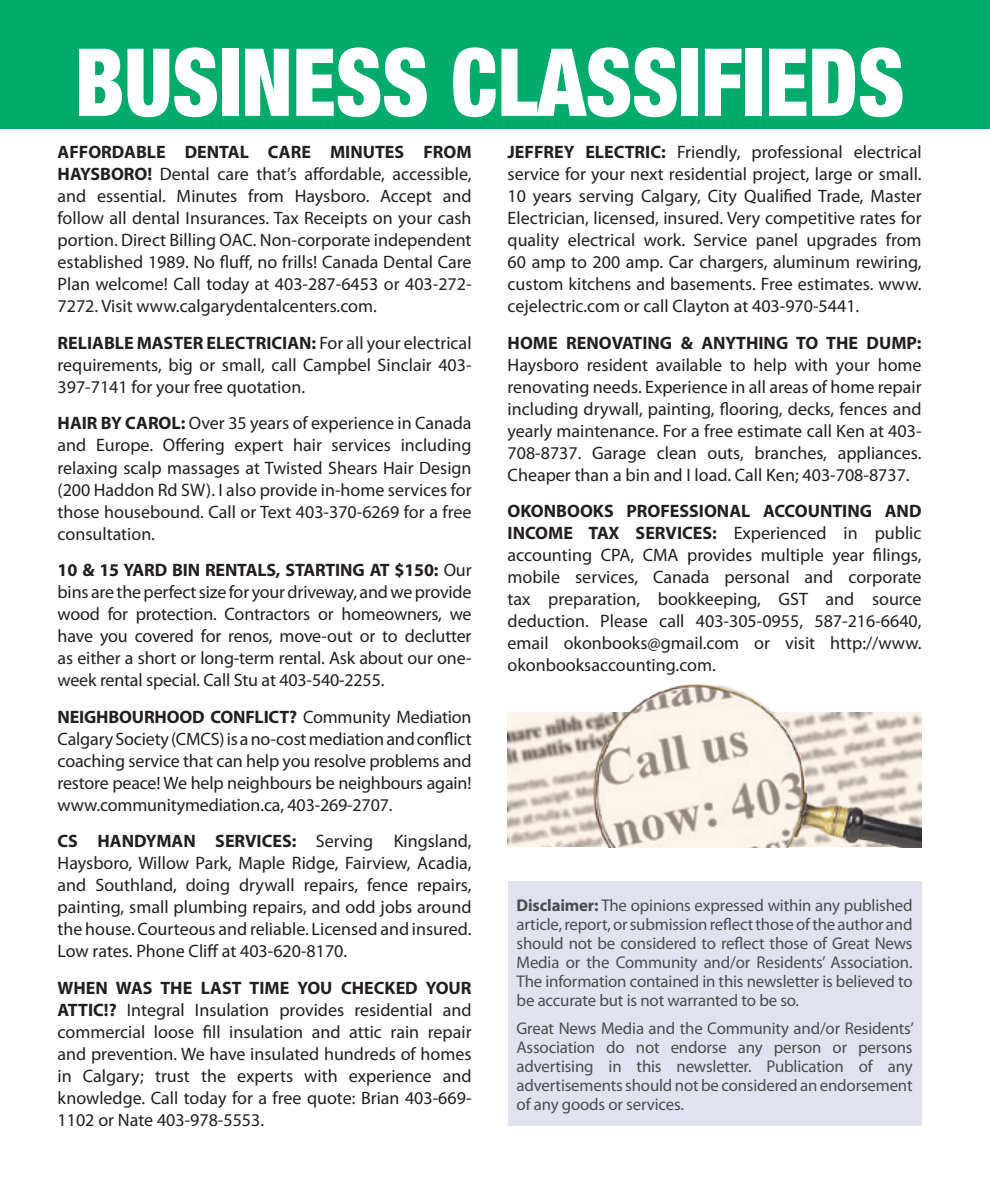
<style>
.page{position:relative;width:990px;height:1188px;background:#fff}
.page>*{position:absolute;margin:0;border:0;box-sizing:border-box;transform-origin:0 0}
.t1{font:900 condensed 94px "Helvetica Neue LT Std";color:#fff;scale:.92 1}
.Body_text{font:18px/22px "Myriad Pro";color:#231f20;text-align:justify}
.Body_text-2{font:17px/19px "Myriad Pro";letter-spacing:-.01em;color:#4b4c4d;text-align:justify}
.s1{font-weight:700}
</style>
<div class="page">
<div style="left:0;top:0;width:990px;height:129px;background:#00ab6b"></div>
<img style="left:508px;top:712px;width:74px;height:135px">
<img style="left:582px;top:684px;width:340px;height:163px">
<div style="left:508px;top:881px;width:414px;height:245px;background:#e0e2f0"></div>
<p class="t1" style="left:75px;top:24px;width:903px">BUSINESS CLASSIFIEDS</p>
<p class="Body_text" style="left:58px;top:141px;width:416px"><span class="s1">AFFORDABLE DENTAL CARE MINUTES FROM HAYSBORO!</span> Dental care that’s affordable, accessible, and essential. Minutes from Haysboro. Accept and follow all dental Insurances. Tax Receipts on your cash portion. Direct Billing OAC. Non-corporate independent established 1989. No fluff, no frills! Canada Dental Care Plan welcome! Call today at 403-287-6453 or 403-272- 7272. Visit www.calgarydentalcenters.com.</p>
<p class="Body_text" style="left:58px;top:332px;width:416px"><span class="s1">RELIABLE MASTER ELECTRICIAN:</span> For all your electrical requirements, big or small, call Campbel Sinclair 403- 397-7141 for your free quotation.</p>
<p class="Body_text" style="left:58px;top:412px;width:416px"><span class="s1">HAIR BY CAROL:</span> Over 35 years of experience in Canada and Europe. Offering expert hair services including relaxing scalp massages at Twisted Shears Hair Design (200 Haddon Rd SW). I also provide in-home services for those housebound. Call or Text 403-370-6269 for a free consultation.</p>
<p class="Body_text" style="left:58px;top:559px;width:416px"><span class="s1">10 &amp; 15 YARD BIN RENTALS, STARTING AT $150:</span> Our bins are the perfect size for your driveway, and we provide wood for protection. Contractors or homeowners, we have you covered for renos, move-out or to declutter as either a short or long-term rental. Ask about our one&shy;week rental special. Call Stu at 403-540-2255.</p>
<p class="Body_text" style="left:58px;top:705px;width:416px"><span class="s1">NEIGHBOURHOOD CONFLICT?</span> Community Mediation Calgary Society (CMCS) is a no-cost mediation and conflict coaching service that can help you resolve problems and restore peace! We help neighbours be neighbours again! www.communitymediation.ca, 403-269-2707.</p>
<p class="Body_text" style="left:58px;top:830px;width:416px"><span class="s1">CS HANDYMAN SERVICES:</span> Serving Kingsland, Haysboro, Willow Park, Maple Ridge, Fairview, Acadia, and Southland, doing drywall repairs, fence repairs, painting, small plumbing repairs, and odd jobs around the house. Courteous and reliable. Licensed and insured.<br>Low rates. Phone Cliff at 403-620-8170.</p>
<p class="Body_text" style="left:58px;top:977px;width:416px"><span class="s1">WHEN WAS THE LAST TIME YOU CHECKED YOUR ATTIC!?</span> Integral Insulation provides residential and commercial loose fill insulation and attic rain repair and prevention. We have insulated hundreds of homes in Calgary; trust the experts with experience and knowledge. Call today for a free quote: Brian 403-669- 1102 or Nate 403-978-5553.</p>
<p class="Body_text" style="left:508px;top:141px;width:416px"><span class="s1">JEFFREY ELECTRIC:</span> Friendly, professional electrical service for your next residential project, large or small.<br>10 years serving Calgary, City Qualified Trade, Master Electrician, licensed, insured. Very competitive rates for quality electrical work. Service panel upgrades from 60 amp to 200 amp. Car chargers, aluminum rewiring, custom kitchens and basements. Free estimates. www. cejelectric.com or call Clayton at 403-970-5441.</p>
<p class="Body_text" style="left:508px;top:331px;width:416px"><span class="s1">HOME RENOVATING &amp; ANYTHING TO THE DUMP:<br></span>Haysboro resident available to help with your home renovating needs. Experience in all areas of home repair including drywall, painting, flooring, decks, fences and yearly maintenance. For a free estimate call Ken at 403- 708-8737. Garage clean outs, branches, appliances.<br>Cheaper than a bin and I load. Call Ken; 403-708-8737.</p>
<p class="Body_text" style="left:508px;top:500px;width:416px"><span class="s1">OKONBOOKS PROFESSIONAL ACCOUNTING AND INCOME TAX SERVICES:</span> Experienced in public accounting CPA, CMA provides multiple year filings, mobile services, Canada personal and corporate tax preparation, bookkeeping, GST and source deduction. Please call 403-305-0955, 587-216-6640, email okonbooks@gmail.com or visit http://www. okonbooksaccounting.com.</p>
<p class="Body_text-2" style="left:517px;top:895px;width:398px"><span class="s1">Disclaimer:</span> The opinions expressed within any published article, report, or submission reflect those of the author and should not be considered to reflect those of Great News Media or the Community and/or Residents’ Association.<br>The information contained in this newsletter is believed to be accurate but is not warranted to be so.</p>
<p class="Body_text-2" style="left:517px;top:1018px;width:399px">Great News Media and the Community and/or Residents’ Association do not endorse any person or persons advertising in this newsletter. Publication of any advertisements should not be considered an endorsement of any goods or services.</p>
</div>
